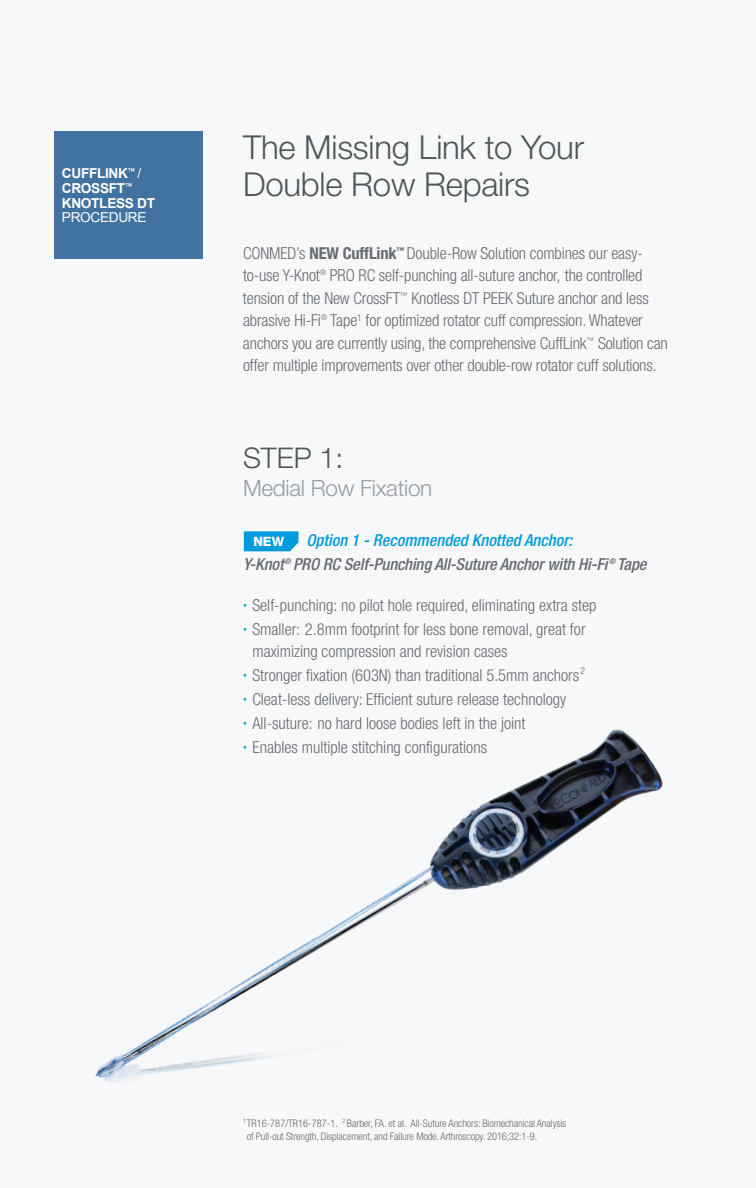
<style>
.page{position:relative;width:756px;height:1188px;background:#f7f8f9}
.page>*{position:absolute;margin:0;border:0;box-sizing:border-box;transform-origin:0 0}
.t1{font:300 33px/37.5px "Helvetica Neue LT Std";letter-spacing:-.01em;color:#515659}
.t2{font:300 28.5px "Helvetica Neue LT Std";color:#515659}
.t3{font:300 22.5px "Helvetica Neue LT Std";letter-spacing:-.01em;color:#989da2}
.t4{font:300 condensed 16.5px/22.5px "Helvetica Neue LT Std";letter-spacing:-.01em;color:#686c70}
.t5{font:italic 500 condensed 16.5px/24px "Helvetica Neue LT Std";letter-spacing:-.01em;color:#686c70}
.t6{font:700 13.65px/14.5px "Arial";letter-spacing:-.025em;color:#fff}
.t7{font:13.65px "Arial";letter-spacing:-.025em;color:#fff}
.t8{font:800 12.9px "Helvetica Neue LT Std";color:#fff}
.t9{font:300 condensed 10.5px/13.5px "Helvetica Neue LT Std";letter-spacing:-.01em;color:#686c70}
.s1{font-weight:400}
.s2{font-weight:700}
.s3{color:#009bda}
</style>
<div class="page">
<svg style="left:244px;top:531px;width:55px;height:20px"></svg>
<div style="left:54px;top:132px;width:148px;height:127px;background:#4172a0"></div>
<img style="left:95px;top:729px;width:568px;height:354px">
<p class="t6" style="left:62px;top:167px;width:95px">CUFFLINK<sup>™</sup> <span class="s1">/<br></span>CROSSFT<sup>™<br></sup>KNOTLESS DT</p>
<p class="t7" style="left:62px;top:209px;width:86px">PROCEDURE</p>
<h1 class="t1" style="left:243px;top:127px;width:343px">The Missing Link to Your<br>Double Row Repairs</h1>
<p class="t4" style="left:243px;top:242px;width:426px">CONMED’s <span class="s2">NEW CuffLink</span><sup>™</sup> Double-Row Solution combines our easy&shy;to-use Y-Knot<sup>®</sup> PRO RC self-punching all-suture anchor, the controlled tension of the New CrossFT<sup>™</sup> Knotless DT PEEK Suture anchor and less abrasive Hi-Fi<sup>®</sup> Tape<sup>1</sup> for optimized rotator cuff compression. Whatever anchors you are currently using, the comprehensive CuffLink<sup>™</sup> Solution can offer multiple improvements over other double-row rotator cuff solutions.</p>
<h2 class="t2" style="left:243px;top:440px;width:102px">STEP 1:</h2>
<h3 class="t3" style="left:243px;top:474px;width:191px">Medial Row Fixation</h3>
<p class="t5" style="left:243px;top:529px;width:405px;text-indent:63px"><span class="s3">Option 1 - Recommended Knotted Anchor:<br></span>Y-Knot<sup>®</sup> PRO RC Self-Punching All-Suture Anchor with Hi-Fi <sup>®</sup> Tape</p>
<p class="t4" style="left:243px;top:594px;width:355px"><sup>•</sup> Self-punching: no pilot hole required, eliminating extra step</p>
<p class="t4" style="left:252px;top:618px;width:335px;text-indent:-9px"><sup>•</sup> Smaller: 2.8mm footprint for less bone removal, great for maximizing compression and revision cases</p>
<p class="t4" style="left:243px;top:664px;width:344px"><sup>•</sup> Stronger fixation (603N) than traditional 5.5mm anchors <sup>2</sup></p>
<p class="t4" style="left:243px;top:688px;width:325px"><sup>•</sup> Cleat-less delivery: Efficient suture release technology</p>
<p class="t4" style="left:243px;top:712px;width:284px"><sup>•</sup> All-suture: no hard loose bodies left in the joint</p>
<p class="t4" style="left:243px;top:736px;width:246px"><sup>•</sup> Enables multiple stitching configurations</p>
<p class="t8" style="left:254px;top:534px;width:32px">NEW</p>
<p class="t9" style="left:247px;top:1116px;width:321px;text-indent:-4px"><sup>1</sup> TR16-787/TR16-787-1. <sup>2</sup> Barber, FA. et al. All-Suture Anchors: Biomechanical Analysis of Pull-out Strength, Displacement, and Failure Mode. Arthroscopy. 2016;32:1-9.</p>
</div>
